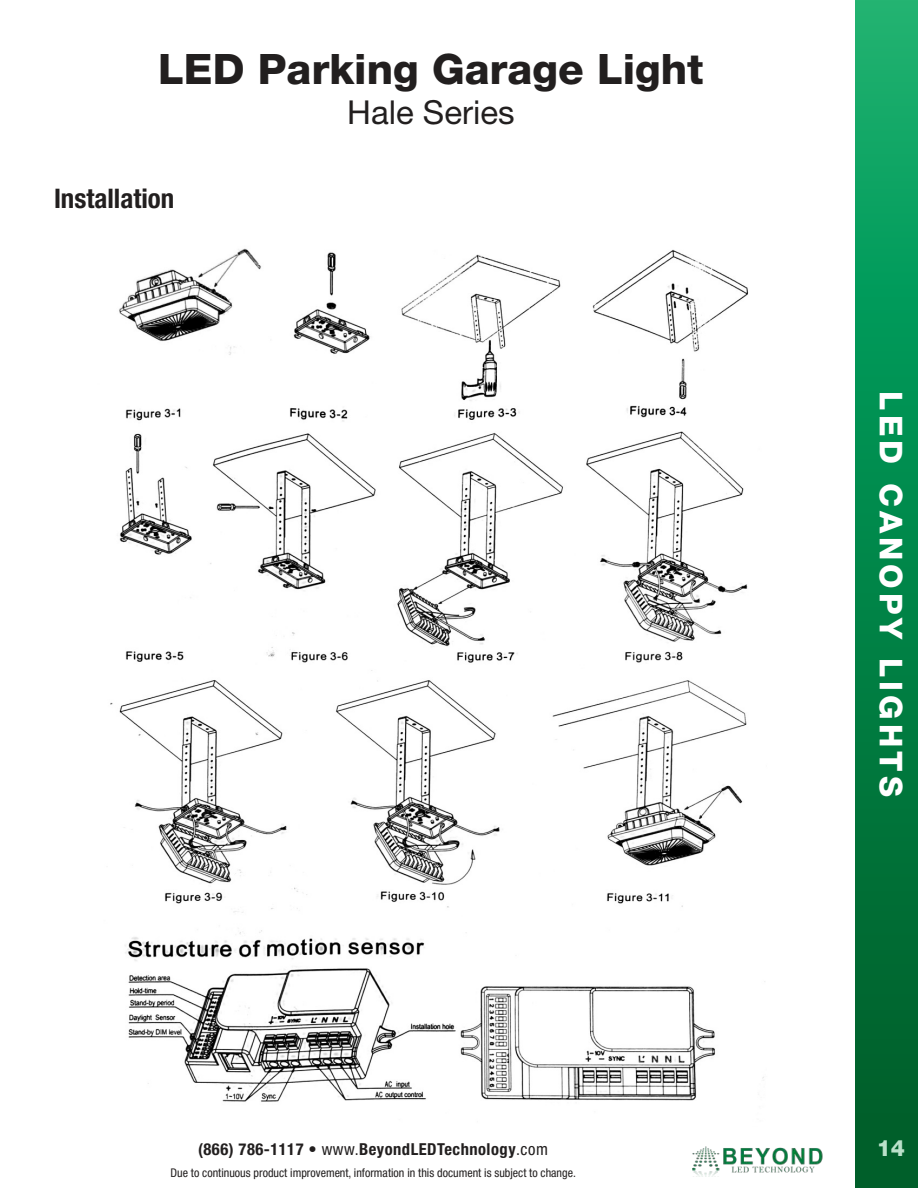
<style>
.page{position:relative;width:918px;height:1188px;background:#fff}
.page>*{position:absolute;margin:0;border:0;box-sizing:border-box;transform-origin:0 0}
.t1{font:800 42px "Helvetica Neue LT Std";color:#221f1f}
.t2{font:33px "Helvetica Neue LT Pro";color:#221f1f}
.t3{font:800 31.5px "Helvetica Neue LT Std";letter-spacing:.13em;color:#fff}
.t4{font:700 condensed 27px "Helvetica Neue LT Std";color:#221f1f}
.t5{font:800 22.5px "Helvetica Neue LT Std";color:#bbe1ca}
.t6{font:700 condensed 16.5px "Helvetica Neue LT Std";letter-spacing:.03em;color:#221f1f}
.t7{font:condensed 12px "Helvetica Neue LT Pro";color:#221f1f}
.s1{font-family:"Helvetica Neue LT Pro";font-weight:400}
</style>
<div class="page">
<img style="left:855px;top:0;width:63px;height:1188px">
<img style="left:692px;top:1146px;width:131px;height:31px">
<img style="left:110px;top:248px;width:655px;height:854px">
<h1 class="t1" style="left:158px;top:53px;width:547px">LED Parking Garage Light</h1>
<h2 class="t2" style="left:347px;top:99px;width:169px">Hale Series</h2>
<h3 class="t4" style="left:54px;top:189px;width:122px">Installation</h3>
<h3 class="t3" style="left:903px;top:391px;width:407px;rotate:90deg">LED CANOPY LIGHTS</h3>
<h3 class="t6" style="left:198px;top:1143px;width:351px">(866) 786-1117 <span class="s1">• www.</span>BeyondLEDTechnology<span class="s1">.com</span></h3>
<h3 class="t5" style="left:877px;top:1139px;width:30px">14</h3>
<p class="t7" style="left:171px;top:1168px;width:407px">Due to continuous product improvement, information in this document is subject to change.</p>
</div>
